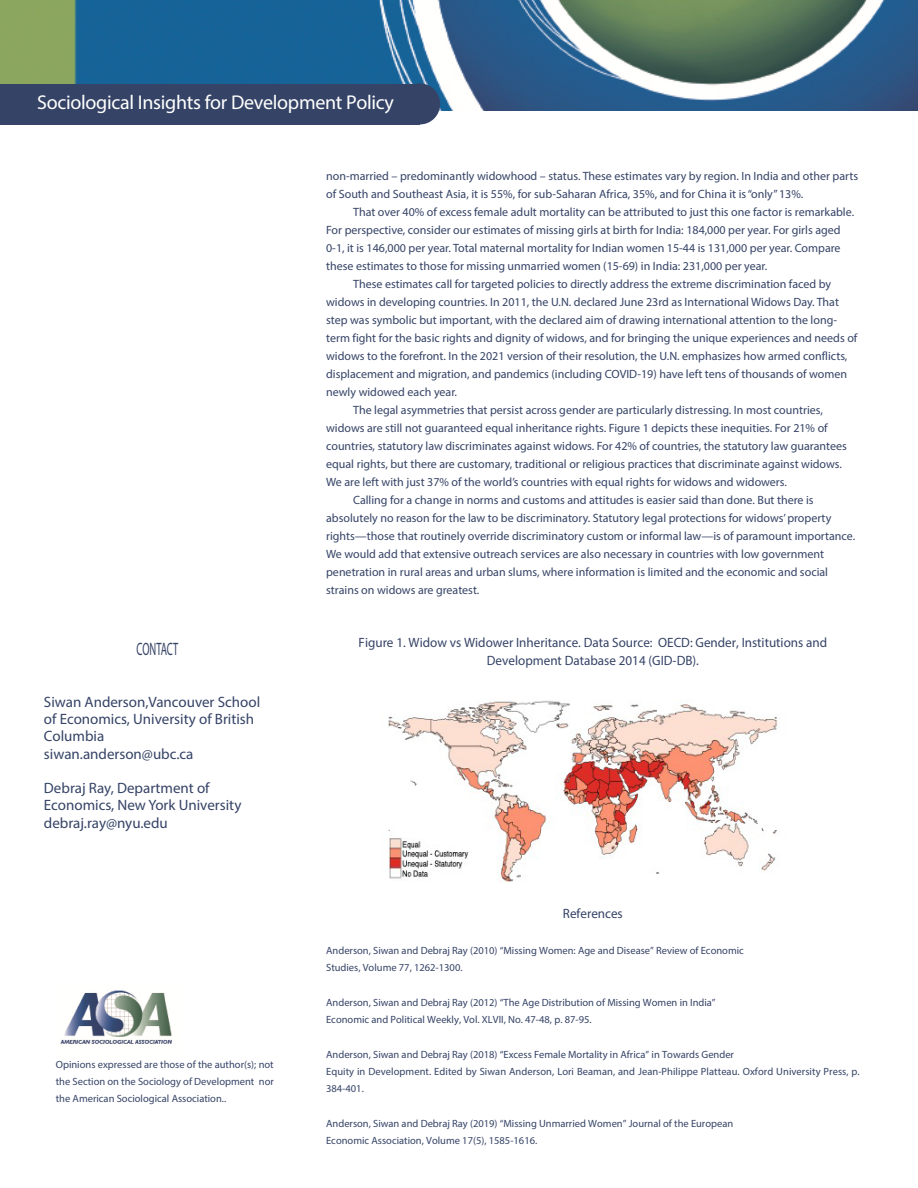
<style>
.page{position:relative;width:918px;height:1188px;background:#fff}
.page>*{position:absolute;margin:0;border:0;box-sizing:border-box;transform-origin:0 0}
.t1{font:19.95px "Myriad Pro";letter-spacing:-.015em;color:#fffffe}
.t2{font:18px "Myriad Pro";letter-spacing:-.005em;color:#354366;scale:.58 1}
.t3{font:15px/17.2px "Myriad Pro";color:#354366}
.t4{font:13.5px/17.1px "Myriad Pro";color:#354366;text-align:center}
.t5{font:12px/18px "Myriad Pro";color:#354366}
.t6{font:10.5px/17.2px "Myriad Pro";color:#354366}
</style>
<div class="page">
<img style="left:0;top:0;width:918px;height:111px">
<img style="left:60px;top:990px;width:112px;height:54px">
<div style="left:0;top:84px;width:419px;height:40px;background:#354366"></div>
<div style="left:400px;top:83px;width:40px;height:41px;background:#354366;border-radius:50%"></div>
<img style="left:388px;top:700px;width:389px;height:183px">
<h1 class="t1" style="left:37px;top:91px;width:358px">Sociological Insights for Development Policy</h1>
<h2 class="t2" style="left:137px;top:638px;width:74px">CONTACT</h2>
<p class="t3" style="left:44px;top:693px;width:218px">Siwan Anderson,Vancouver School of Economics, University of British<br>Columbia<br>siwan.anderson@ubc.ca</p>
<p class="t3" style="left:44px;top:779px;width:199px">Debraj Ray, Department of<br>Economics, New York University debraj.ray@nyu.edu</p>
<p class="t6" style="left:56px;top:1055px;width:220px;text-align:justify">Opinions expressed are those of the author(s); not the Section on the Sociology of Development nor the American Sociological Association..</p>
<p class="t5" style="left:326px;top:167px;width:534px">non-married – predominantly widowhood – status. These estimates vary by region. In India and other parts of South and Southeast Asia, it is 55%, for sub-Saharan Africa, 35%, and for China it is “only” 13%.</p>
<p class="t5" style="left:353px;top:203px;width:503px">That over 40% of excess female adult mortality can be attributed to just this one factor is remarkable.</p>
<p class="t5" style="left:326px;top:221px;width:516px">For perspective, consider our estimates of missing girls at birth for India: 184,000 per year. For girls aged</p>
<p class="t5" style="left:326px;top:239px;width:516px">0-1, it is 146,000 per year. Total maternal mortality for Indian women 15-44 is 131,000 per year. Compare</p>
<p class="t5" style="left:326px;top:257px;width:443px">these estimates to those for missing unmarried women (15-69) in India: 231,000 per year.</p>
<p class="t5" style="left:353px;top:275px;width:480px">These estimates call for targeted policies to directly address the extreme discrimination faced by</p>
<p class="t5" style="left:326px;top:293px;width:514px">widows in developing countries. In 2011, the U.N. declared June 23rd as International Widows Day. That</p>
<p class="t5" style="left:326px;top:311px;width:512px">step was symbolic but important, with the declared aim of drawing international attention to the long-</p>
<p class="t5" style="left:326px;top:329px;width:533px">term fight for the basic rights and dignity of widows, and for bringing the unique experiences and needs of</p>
<p class="t5" style="left:326px;top:347px;width:523px">widows to the forefront. In the 2021 version of their resolution, the U.N. emphasizes how armed conflicts,</p>
<p class="t5" style="left:326px;top:365px;width:522px">displacement and migration, and pandemics (including COVID-19) have left tens of thousands of women</p>
<p class="t5" style="left:326px;top:383px;width:132px">newly widowed each year.</p>
<p class="t5" style="left:353px;top:401px;width:471px">The legal asymmetries that persist across gender are particularly distressing. In most countries,</p>
<p class="t5" style="left:326px;top:419px;width:503px">widows are still not guaranteed equal inheritance rights. Figure 1 depicts these inequities. For 21% of</p>
<p class="t5" style="left:326px;top:437px;width:522px">countries, statutory law discriminates against widows. For 42% of countries, the statutory law guarantees</p>
<p class="t5" style="left:326px;top:455px;width:517px">equal rights, but there are customary, traditional or religious practices that discriminate against widows.</p>
<p class="t5" style="left:326px;top:473px;width:462px">We are left with just 37% of the world’s countries with equal rights for widows and widowers.</p>
<p class="t5" style="left:353px;top:491px;width:462px">Calling for a change in norms and customs and attitudes is easier said than done. But there is</p>
<p class="t5" style="left:326px;top:509px;width:507px">absolutely no reason for the law to be discriminatory. Statutory legal protections for widows’ property</p>
<p class="t5" style="left:326px;top:527px;width:531px">rights—those that routinely override discriminatory custom or informal law—is of paramount importance.</p>
<p class="t5" style="left:326px;top:545px;width:499px">We would add that extensive outreach services are also necessary in countries with low government</p>
<p class="t5" style="left:326px;top:563px;width:503px">penetration in rural areas and urban slums, where information is limited and the economic and social</p>
<p class="t5" style="left:326px;top:581px;width:155px">strains on widows are greatest.</p>
<p class="t4" style="left:359px;top:634px;width:470px">Figure 1. Widow vs Widower Inheritance. Data Source: OECD: Gender, Institutions and<br>Development Database 2014 (GID-DB).</p>
<p class="t4" style="left:563px;top:904px;width:61px">References</p>
<p class="t6" style="left:326px;top:942px;width:419px">Anderson, Siwan and Debraj Ray (2010) “Missing Women: Age and Disease” Review of Economic<br>Studies, Volume 77, 1262-1300.</p>
<p class="t6" style="left:326px;top:994px;width:391px">Anderson, Siwan and Debraj Ray (2012) “The Age Distribution of Missing Women in India”<br>Economic and Political Weekly, Vol. XLVII, No. 47-48, p. 87-95.</p>
<p class="t6" style="left:326px;top:1045px;width:535px">Anderson, Siwan and Debraj Ray (2018) “Excess Female Mortality in Africa” in Towards Gender<br>Equity in Development. Edited by Siwan Anderson, Lori Beaman, and Jean-Philippe Platteau. Oxford University Press, p.<br>384-401.</p>
<p class="t6" style="left:326px;top:1114px;width:409px">Anderson, Siwan and Debraj Ray (2019) “Missing Unmarried Women” Journal of the European<br>Economic Association, Volume 17(5), 1585-1616.</p>
</div>
